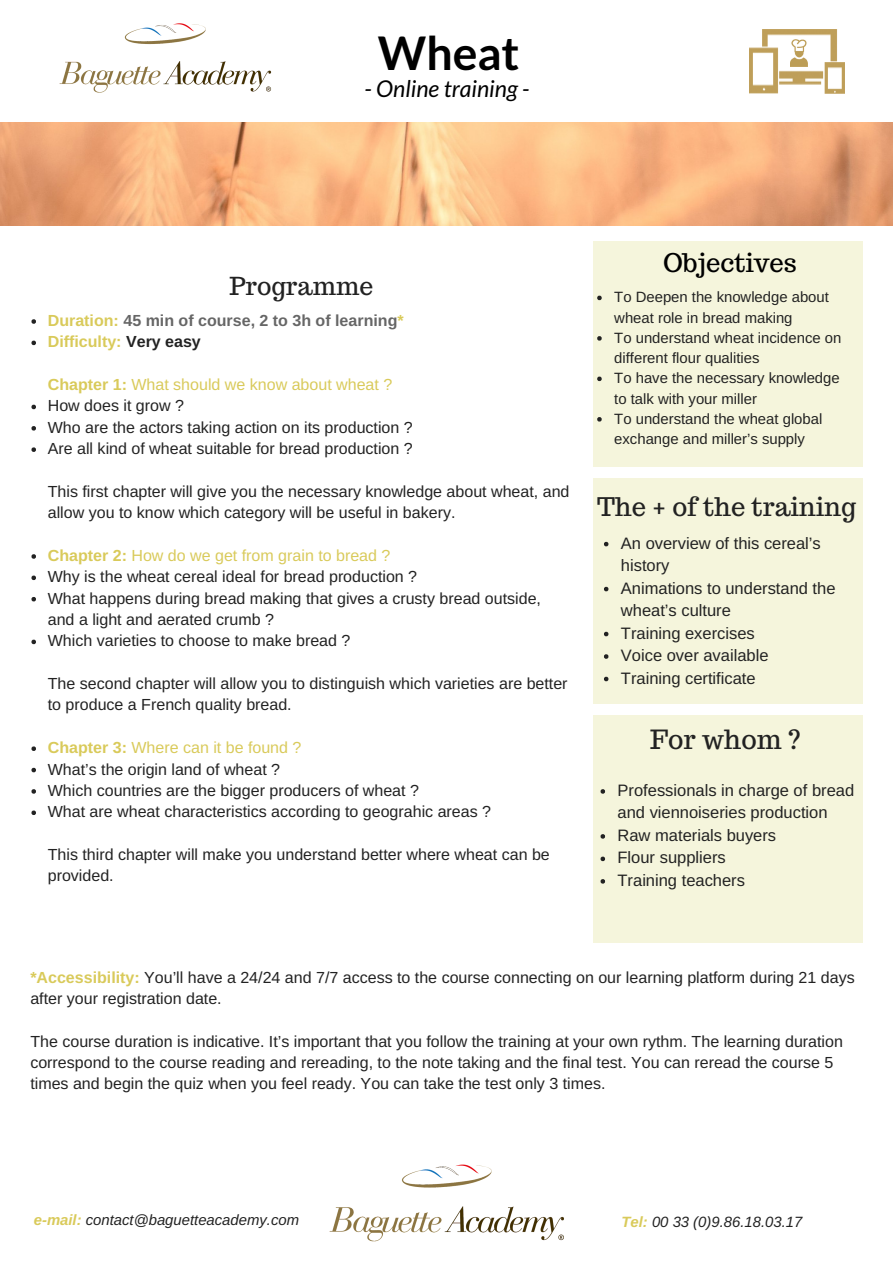
<style>
.page{position:relative;width:893px;height:1263px;background:#fff}
.page>*{position:absolute;margin:0;border:0;box-sizing:border-box;transform-origin:0 0}
.t1{font:700 46.35px "Lato";color:#000}
.t2{font:26.4px "Trocchi";color:#222}
.t3{font:25.65px "Trocchi";color:#222}
.t4{font:25.65px "Trocchi";color:#000}
.t5{font:24.75px "Trocchi";color:#222}
.t6{font:italic 23.1px "Lato";color:#000}
.t7{font:16.5px/22.5px "Arimo";color:#222}
.t8{font:16.05px/21.3px "Arimo";color:#222}
.t9{font:700 16.05px/21.3px "Arimo";color:#666}
.t10{font:14.85px/20.2px "Arimo";color:#222}
.t11{font:italic 14.85px "Arimo";color:#222}
.s1{color:#d9ca5a}
.s2{color:#222}
.s3{font-weight:700;color:#d9ca5a}
</style>
<div class="page">
<img style="left:749px;top:29px;width:96px;height:64px">
<img style="left:790px;top:39px;width:17px;height:27px">
<img style="left:329px;top:1164px;width:235px;height:78px">
<div style="left:592px;top:241px;width:270px;height:225px;background:#f5f5dc"></div>
<div style="left:592px;top:478px;width:270px;height:226px;background:#f5f5dc"></div>
<div style="left:592px;top:715px;width:270px;height:227px;background:#f5f5dc"></div>
<svg style="left:31px;top:319px;width:5px;height:5px"></svg>
<svg style="left:31px;top:341px;width:5px;height:4px"></svg>
<svg style="left:31px;top:405px;width:5px;height:4px"></svg>
<svg style="left:31px;top:426px;width:5px;height:5px"></svg>
<svg style="left:31px;top:447px;width:5px;height:5px"></svg>
<svg style="left:31px;top:554px;width:5px;height:5px"></svg>
<svg style="left:31px;top:576px;width:5px;height:4px"></svg>
<svg style="left:31px;top:597px;width:5px;height:4px"></svg>
<svg style="left:31px;top:640px;width:5px;height:4px"></svg>
<svg style="left:31px;top:746px;width:5px;height:5px"></svg>
<svg style="left:31px;top:768px;width:5px;height:4px"></svg>
<svg style="left:31px;top:789px;width:5px;height:5px"></svg>
<svg style="left:31px;top:810px;width:5px;height:5px"></svg>
<svg style="left:597px;top:296px;width:4px;height:4px"></svg>
<svg style="left:597px;top:336px;width:4px;height:5px"></svg>
<svg style="left:597px;top:377px;width:4px;height:4px"></svg>
<svg style="left:597px;top:417px;width:4px;height:5px"></svg>
<svg style="left:604px;top:542px;width:4px;height:4px"></svg>
<svg style="left:604px;top:587px;width:4px;height:4px"></svg>
<svg style="left:604px;top:632px;width:4px;height:4px"></svg>
<svg style="left:604px;top:654px;width:4px;height:5px"></svg>
<svg style="left:604px;top:677px;width:4px;height:4px"></svg>
<svg style="left:600px;top:789px;width:5px;height:5px"></svg>
<svg style="left:600px;top:834px;width:5px;height:5px"></svg>
<svg style="left:600px;top:857px;width:5px;height:4px"></svg>
<svg style="left:600px;top:879px;width:5px;height:5px"></svg>
<img style="left:59px;top:23px;width:213px;height:70px">
<img style="left:0;top:123px;width:892px;height:103px">
<h1 class="t1" style="left:378px;top:24px;width:143px">Wheat</h1>
<h3 class="t6" style="left:364px;top:74px;width:167px">- Online training -</h3>
<h3 class="t5" style="left:229px;top:269px;width:145px">Programme</h3>
<p class="t9" style="left:48px;top:310px;width:357px"><span class="s1">Duration:</span> 45 min of course, 2 to 3h of learning<span class="s1">*<br>Difficulty:</span> <span class="s2">Very easy</span></p>
<p class="t8" style="left:48px;top:374px;width:366px"><span class="s3">Chapter 1:</span> <span class="s1">What should we know about wheat ?<br></span>How does it grow ?<br>Who are the actors taking action on its production ?<br>Are all kind of wheat suitable for bread production ?</p>
<p class="t8" style="left:48px;top:481px;width:523px">This first chapter will give you the necessary knowledge about wheat, and allow you to know which category will be useful in bakery.</p>
<p class="t8" style="left:48px;top:545px;width:494px"><span class="s3">Chapter 2:</span> <span class="s1">How do we get from grain to bread ?<br></span>Why is the wheat cereal ideal for bread production ?<br>What happens during bread making that gives a crusty bread outside, and a light and aerated crumb ?<br>Which varieties to choose to make bread ?</p>
<p class="t8" style="left:48px;top:673px;width:521px">The second chapter will allow you to distinguish which varieties are better to produce a French quality bread.</p>
<p class="t8" style="left:48px;top:737px;width:445px"><span class="s3">Chapter 3:</span> <span class="s1">Where can it be found ?<br></span>What’s the origin land of wheat ?<br>Which countries are the bigger producers of wheat ?<br>What are wheat characteristics according to geograhic areas ?</p>
<p class="t8" style="left:48px;top:844px;width:503px">This third chapter will make you understand better where wheat can be provided.</p>
<h3 class="t4" style="left:663px;top:246px;width:135px">Objectives</h3>
<p class="t10" style="left:614px;top:287px;width:228px">To Deepen the knowledge about wheat role in bread making<br>To understand wheat incidence on different flour qualities<br>To have the necessary knowledge to talk with your miller<br>To understand the wheat global exchange and miller’s supply</p>
<h3 class="t3" style="left:597px;top:490px;width:260px">The + of the training</h3>
<p class="t7" style="left:621px;top:532px;width:216px">An overview of this cereal’s history<br>Animations to understand the wheat’s culture<br>Training exercises<br>Voice over available<br>Training certificate</p>
<h2 class="t2" style="left:650px;top:722px;width:152px">For whom ?</h2>
<p class="t7" style="left:617px;top:779px;width:238px">Professionals in charge of bread and viennoiseries production<br>Raw materials buyers<br>Flour suppliers<br>Training teachers</p>
<p class="t8" style="left:30px;top:966px;width:825px"><span class="s3">*Accessibility:</span> You’ll have a 24/24 and 7/7 access to the course connecting on our learning platform during 21 days after your registration date.</p>
<p class="t8" style="left:30px;top:1030px;width:814px">The course duration is indicative. It’s important that you follow the training at your own rythm. The learning duration correspond to the course reading and rereading, to the note taking and the final test. You can reread the course 5 times and begin the quiz when you feel ready. You can take the test only 3 times.</p>
<p class="t11" style="left:34px;top:1212px;width:267px"><span class="s3">e-mail:</span> contact@baguetteacademy.com</p>
<p class="t11" style="left:621px;top:1213px;width:182px"><span class="s3">Tel:</span> 00 33 (0)9.86.18.03.17</p>
</div>
